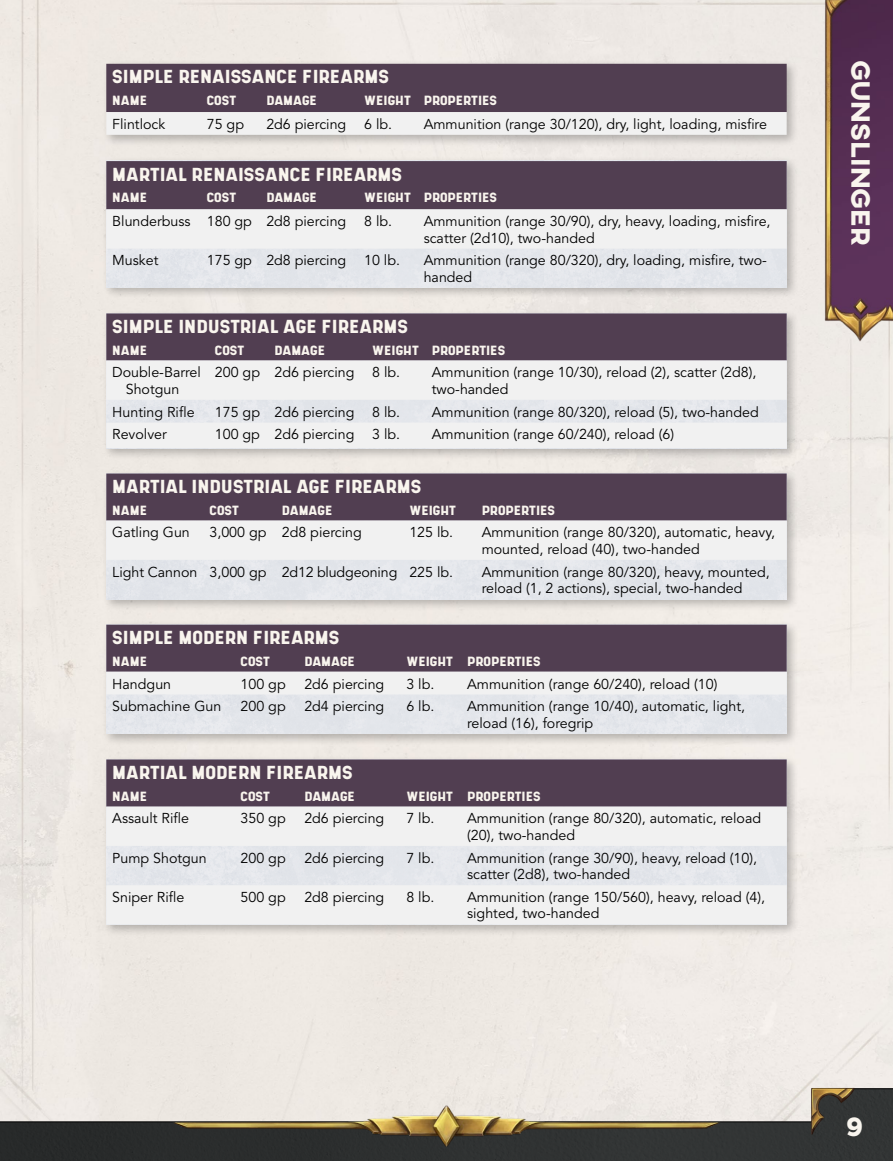
<style>
.page{position:relative;width:893px;height:1161px;background:#fff}
.page>*{position:absolute;margin:0;border:0;box-sizing:border-box;transform-origin:0 0}
.t1{font:800 27px "AXIS";color:#f9f5ee}
.t2{font:18px "Shrimp";color:#f9f5ee}
.t3{font:14.25px/16.5px "Avenir LT Std";color:#000}
.t4{font:12.75px "Shrimp";color:#f9f5ee}
</style>
<div class="page">
<div style="left:0;top:0;width:893px;height:1088px;background:#eee9e4"></div>
<div style="left:102px;top:156px;width:696px;height:143px;background:#000;opacity:.25"></div>
<div style="left:106px;top:160px;width:681px;height:127px;background:#e4e6eb"></div>
<div style="left:102px;top:59px;width:697px;height:88px;background:#000;opacity:.25"></div>
<svg style="left:106px;top:64px;width:681px;height:71px"></svg>
<svg style="left:106px;top:161px;width:681px;height:88px"></svg>
<div style="left:102px;top:309px;width:696px;height:151px;background:#000;opacity:.25"></div>
<div style="left:106px;top:313px;width:681px;height:47px;background:#513e51"></div>
<svg style="left:106px;top:360px;width:681px;height:88px;fill:#f1f1f1"></svg>
<div style="left:102px;top:469px;width:696px;height:142px;background:#000;opacity:.25"></div>
<div style="left:106px;top:560px;width:681px;height:39px;background:#e3e6eb"></div>
<svg style="left:106px;top:473px;width:681px;height:87px"></svg>
<div style="left:102px;top:620px;width:696px;height:126px;background:#000;opacity:.25"></div>
<div style="left:106px;top:694px;width:681px;height:40px;background:#e4e6eb"></div>
<svg style="left:106px;top:625px;width:681px;height:69px"></svg>
<div style="left:102px;top:755px;width:696px;height:181px;background:#000;opacity:.25"></div>
<div style="left:106px;top:759px;width:681px;height:48px;background:#513e51"></div>
<svg style="left:106px;top:807px;width:681px;height:117px;fill:#f1f1f1"></svg>
<svg style="left:0;top:1088px;width:893px;height:73px;background:#7e7e7b"></svg>
<img style="left:172px;top:1102px;width:551px;height:45px">
<img style="left:810px;top:1086px;width:44px;height:48px">
<img style="left:825px;top:0;width:68px;height:344px">
<p class="t2" style="left:112px;top:66px;width:278px">SIMPLE RENAISSANCE FIREARMS</p>
<p class="t4" style="left:112px;top:92px;width:36px">NAME</p>
<p class="t4" style="left:207px;top:92px;width:31px">COST</p>
<p class="t4" style="left:266px;top:92px;width:52px">DAMAGE</p>
<p class="t4" style="left:364px;top:92px;width:134px">WEIGHT PROPERTIES</p>
<p class="t3" style="left:112px;top:116px;width:55px">Flintlock</p>
<p class="t3" style="left:207px;top:116px;width:39px">75 gp</p>
<p class="t3" style="left:266px;top:116px;width:81px">2d6 piercing</p>
<p class="t3" style="left:364px;top:116px;width:29px">6 lb.</p>
<p class="t3" style="left:424px;top:116px;width:345px">Ammunition (range 30/120), dry, light, loading, misfire</p>
<p class="t2" style="left:112px;top:163px;width:291px">MARTIAL RENAISSANCE FIREARMS</p>
<p class="t4" style="left:112px;top:190px;width:36px">NAME</p>
<p class="t4" style="left:207px;top:190px;width:31px">COST</p>
<p class="t4" style="left:266px;top:190px;width:52px">DAMAGE</p>
<p class="t4" style="left:364px;top:190px;width:134px">WEIGHT PROPERTIES</p>
<p class="t3" style="left:112px;top:213px;width:235px">Blunderbuss 180 gp 2d8 piercing</p>
<p class="t3" style="left:364px;top:213px;width:29px">8 lb.</p>
<p class="t3" style="left:424px;top:213px;width:348px">Ammunition (range 30/90), dry, heavy, loading, misfire, scatter (2d10), two-handed</p>
<p class="t3" style="left:112px;top:253px;width:48px">Musket</p>
<p class="t3" style="left:207px;top:253px;width:141px">175 gp 2d8 piercing</p>
<p class="t3" style="left:364px;top:253px;width:37px">10 lb.</p>
<p class="t3" style="left:424px;top:253px;width:345px">Ammunition (range 80/320), dry, loading, misfire, two&shy;handed</p>
<p class="t2" style="left:112px;top:315px;width:297px">SIMPLE INDUSTRIAL AGE FIREARMS</p>
<p class="t4" style="left:112px;top:342px;width:36px">NAME</p>
<p class="t4" style="left:215px;top:342px;width:31px">COST</p>
<p class="t4" style="left:274px;top:342px;width:52px">DAMAGE</p>
<p class="t4" style="left:372px;top:342px;width:134px">WEIGHT PROPERTIES</p>
<p class="t3" style="left:112px;top:364px;width:90px;text-align:center">Double-Barrel<br>Shotgun</p>
<p class="t3" style="left:215px;top:364px;width:141px">200 gp 2d6 piercing</p>
<p class="t3" style="left:372px;top:364px;width:29px">8 lb.</p>
<p class="t3" style="left:432px;top:364px;width:326px">Ammunition (range 10/30), reload (2), scatter (2d8), two-handed</p>
<p class="t3" style="left:112px;top:404px;width:84px">Hunting Rifle</p>
<p class="t3" style="left:215px;top:404px;width:141px">175 gp 2d6 piercing</p>
<p class="t3" style="left:372px;top:404px;width:29px">8 lb.</p>
<p class="t3" style="left:432px;top:404px;width:329px">Ammunition (range 80/320), reload (5), two-handed</p>
<p class="t3" style="left:112px;top:427px;width:56px">Revolver</p>
<p class="t3" style="left:215px;top:427px;width:141px">100 gp 2d6 piercing</p>
<p class="t3" style="left:372px;top:427px;width:29px">3 lb.</p>
<p class="t3" style="left:432px;top:427px;width:244px">Ammunition (range 60/240), reload (6)</p>
<p class="t2" style="left:112px;top:475px;width:311px">MARTIAL INDUSTRIAL AGE FIREARMS</p>
<p class="t4" style="left:112px;top:502px;width:36px">NAME</p>
<p class="t4" style="left:210px;top:502px;width:31px">COST</p>
<p class="t4" style="left:282px;top:502px;width:52px">DAMAGE</p>
<p class="t4" style="left:409px;top:502px;width:48px">WEIGHT</p>
<p class="t4" style="left:482px;top:502px;width:75px">PROPERTIES</p>
<p class="t3" style="left:112px;top:525px;width:79px">Gatling Gun</p>
<p class="t3" style="left:209px;top:525px;width:154px">3,000 gp 2d8 piercing</p>
<p class="t3" style="left:409px;top:525px;width:45px">125 lb.</p>
<p class="t3" style="left:482px;top:525px;width:295px">Ammunition (range 80/320), automatic, heavy, mounted, reload (40), two-handed</p>
<p class="t3" style="left:112px;top:564px;width:342px">Light Cannon 3,000 gp 2d12 bludgeoning 225 lb.</p>
<p class="t3" style="left:482px;top:564px;width:290px">Ammunition (range 80/320), heavy, mounted, reload (1, 2 actions), special, two-handed</p>
<p class="t2" style="left:112px;top:627px;width:229px">SIMPLE MODERN FIREARMS</p>
<p class="t4" style="left:112px;top:653px;width:36px">NAME</p>
<p class="t4" style="left:241px;top:653px;width:31px">COST</p>
<p class="t4" style="left:304px;top:653px;width:52px">DAMAGE</p>
<p class="t4" style="left:406px;top:653px;width:136px">WEIGHT PROPERTIES</p>
<p class="t3" style="left:112px;top:676px;width:60px">Handgun</p>
<p class="t3" style="left:241px;top:676px;width:47px">100 gp</p>
<p class="t3" style="left:304px;top:676px;width:81px">2d6 piercing</p>
<p class="t3" style="left:406px;top:676px;width:29px">3 lb.</p>
<p class="t3" style="left:467px;top:676px;width:252px">Ammunition (range 60/240), reload (10)</p>
<p class="t3" style="left:112px;top:698px;width:111px">Submachine Gun</p>
<p class="t3" style="left:241px;top:698px;width:47px">200 gp</p>
<p class="t3" style="left:304px;top:698px;width:81px">2d4 piercing</p>
<p class="t3" style="left:406px;top:698px;width:29px">6 lb.</p>
<p class="t3" style="left:467px;top:698px;width:279px">Ammunition (range 10/40), automatic, light, reload (16), foregrip</p>
<p class="t2" style="left:112px;top:761px;width:242px">MARTIAL MODERN FIREARMS</p>
<p class="t4" style="left:112px;top:788px;width:36px">NAME</p>
<p class="t4" style="left:241px;top:788px;width:31px">COST</p>
<p class="t4" style="left:304px;top:788px;width:52px">DAMAGE</p>
<p class="t4" style="left:406px;top:788px;width:136px">WEIGHT PROPERTIES</p>
<p class="t3" style="left:112px;top:811px;width:78px">Assault Rifle</p>
<p class="t3" style="left:241px;top:811px;width:47px">350 gp</p>
<p class="t3" style="left:304px;top:811px;width:81px">2d6 piercing</p>
<p class="t3" style="left:406px;top:811px;width:29px">7 lb.</p>
<p class="t3" style="left:467px;top:811px;width:296px">Ammunition (range 80/320), automatic, reload (20), two-handed</p>
<p class="t3" style="left:112px;top:850px;width:96px">Pump Shotgun</p>
<p class="t3" style="left:241px;top:850px;width:47px">200 gp</p>
<p class="t3" style="left:304px;top:850px;width:81px">2d6 piercing</p>
<p class="t3" style="left:406px;top:850px;width:29px">7 lb.</p>
<p class="t3" style="left:467px;top:850px;width:291px">Ammunition (range 30/90), heavy, reload (10), scatter (2d8), two-handed</p>
<p class="t3" style="left:112px;top:889px;width:74px">Sniper Rifle</p>
<p class="t3" style="left:241px;top:889px;width:47px">500 gp</p>
<p class="t3" style="left:304px;top:889px;width:81px">2d8 piercing</p>
<p class="t3" style="left:406px;top:889px;width:29px">8 lb.</p>
<p class="t3" style="left:467px;top:889px;width:299px">Ammunition (range 150/560), heavy, reload (4), sighted, two-handed</p>
<h1 class="t1" style="left:878px;top:60px;width:187px;rotate:90deg">Gunslinger</h1>
<h1 class="t1" style="left:846px;top:1108px;width:19px">9</h1>
</div>
